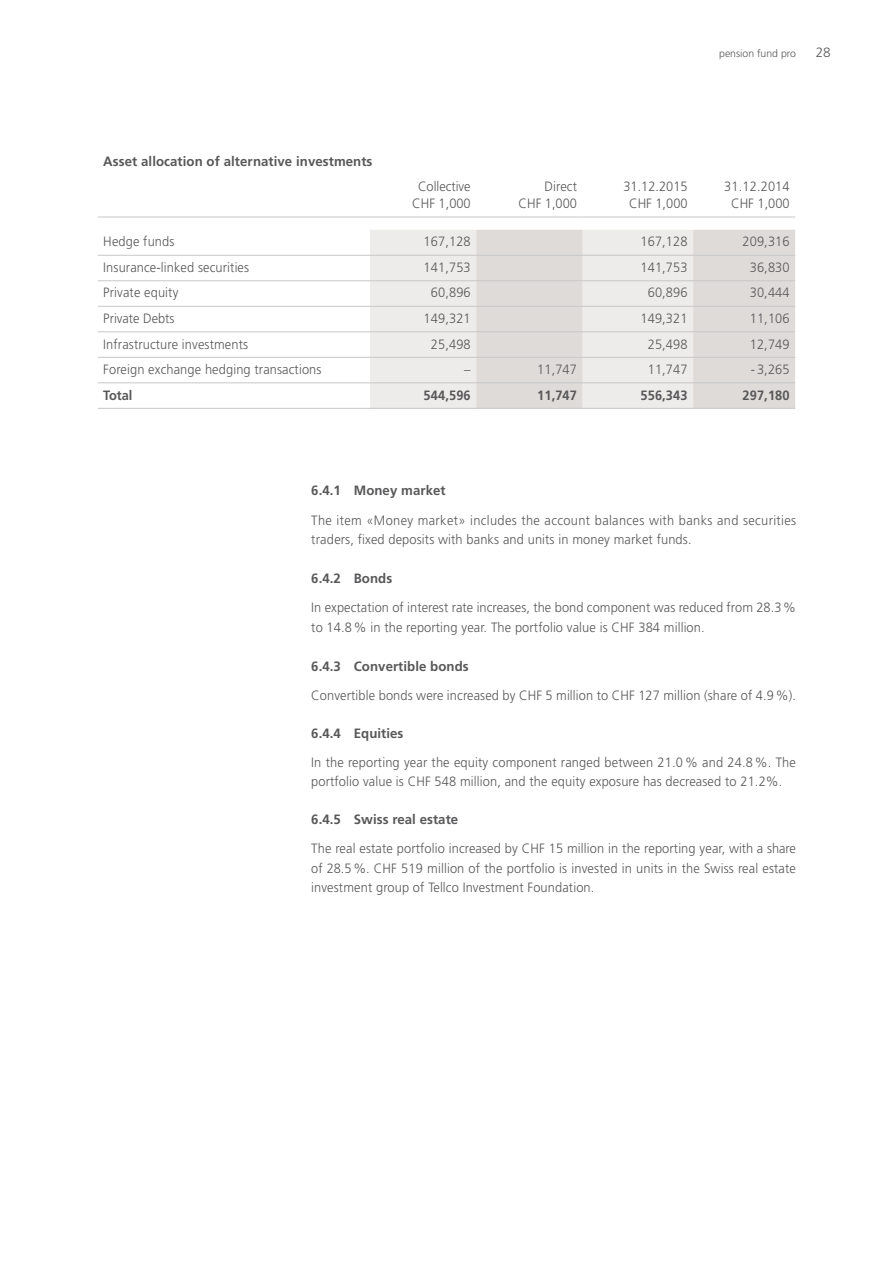
<style>
.page{position:relative;width:893px;height:1263px;background:#fff}
.page>*{position:absolute;margin:0;border:0;box-sizing:border-box;transform-origin:0 0}
.t1{font:300 13.5px/19.5px "Frutiger LT";letter-spacing:.01em;color:#58585a;text-align:center;scale:.95 1}
.t2{font:700 13.5px "Frutiger LT";letter-spacing:.005em;color:#58585a}
.t3{font:700 13.5px "Frutiger LT";letter-spacing:.005em;color:#58585a;scale:.95 1}
.t4{font:300 13.5px "Frutiger LT";letter-spacing:.01em;color:#58585a}
.t5{font:300 10.5px "Frutiger LT";color:#58585a}
</style>
<div class="page">
<div style="left:370px;top:230px;width:106px;height:178px;background:#eeecea"></div>
<svg style="left:476px;top:230px;width:319px;height:178px;background:#e3e0de"></svg>
<hr style="left:370px;top:280px;width:106px;height:1px;background:#c6c7c8">
<hr style="left:583px;top:280px;width:110px;height:1px;background:#c6c7c8">
<hr style="left:693px;top:280px;width:102px;height:1px;background:#c6c7c8">
<hr style="left:370px;top:306px;width:106px;height:1px;background:#c6c7c8">
<hr style="left:583px;top:306px;width:110px;height:1px;background:#c6c7c8">
<hr style="left:693px;top:306px;width:102px;height:1px;background:#c6c7c8">
<hr style="left:370px;top:331px;width:106px;height:1px;background:#c6c7c8">
<hr style="left:583px;top:331px;width:110px;height:1px;background:#c6c7c8">
<hr style="left:693px;top:331px;width:102px;height:1px;background:#c6c7c8">
<hr style="left:370px;top:357px;width:106px;height:1px;background:#c6c7c8">
<hr style="left:370px;top:382px;width:106px;height:1px;background:#c6c7c8">
<hr style="left:583px;top:382px;width:110px;height:1px;background:#c6c7c8">
<hr style="left:693px;top:382px;width:102px;height:1px;background:#c6c7c8">
<hr style="left:370px;top:408px;width:106px;height:1px;background:#c6c7c8">
<hr style="left:583px;top:408px;width:110px;height:1px;background:#c6c7c8">
<hr style="left:693px;top:408px;width:102px;height:1px;background:#c6c7c8">
<hr style="left:370px;top:255px;width:106px;height:1px;background:#c6c7c8">
<hr style="left:476px;top:255px;width:107px;height:1px;background:#c6c7c8">
<hr style="left:583px;top:255px;width:110px;height:1px;background:#c6c7c8">
<hr style="left:693px;top:255px;width:102px;height:1px;background:#c6c7c8">
<hr style="left:98px;top:217px;width:272px;height:1px;background:#c6c7c8">
<hr style="left:370px;top:217px;width:106px;height:1px;background:#c6c7c8">
<hr style="left:476px;top:217px;width:107px;height:1px;background:#c6c7c8">
<hr style="left:583px;top:217px;width:110px;height:1px;background:#c6c7c8">
<hr style="left:693px;top:217px;width:102px;height:1px;background:#c6c7c8">
<hr style="left:98px;top:255px;width:272px;height:1px;background:#c6c7c8">
<hr style="left:98px;top:280px;width:272px;height:1px;background:#c6c7c8">
<hr style="left:476px;top:280px;width:107px;height:1px;background:#c6c7c8">
<hr style="left:98px;top:306px;width:272px;height:1px;background:#c6c7c8">
<hr style="left:476px;top:306px;width:107px;height:1px;background:#c6c7c8">
<hr style="left:98px;top:331px;width:272px;height:1px;background:#c6c7c8">
<hr style="left:476px;top:331px;width:107px;height:1px;background:#c6c7c8">
<hr style="left:98px;top:357px;width:272px;height:1px;background:#c6c7c8">
<hr style="left:476px;top:357px;width:107px;height:1px;background:#c6c7c8">
<hr style="left:583px;top:357px;width:110px;height:1px;background:#c6c7c8">
<hr style="left:693px;top:357px;width:102px;height:1px;background:#c6c7c8">
<hr style="left:98px;top:382px;width:272px;height:1px;background:#c6c7c8">
<hr style="left:476px;top:382px;width:107px;height:1px;background:#c6c7c8">
<hr style="left:98px;top:408px;width:272px;height:1px;background:#c6c7c8">
<hr style="left:476px;top:408px;width:107px;height:1px;background:#c6c7c8">
<p class="t2" style="left:103px;top:153px;width:271px">Asset allocation of alternative investments</p>
<p class="t5" style="left:719px;top:48px;width:78px">pension fund pro</p>
<p class="t4" style="left:816px;top:45px;width:16px">28</p>
<p class="t1" style="left:412px;top:178px;width:63px;line-height:16.5px">Collective<br>CHF 1,000</p>
<p class="t1" style="left:519px;top:178px;width:63px;line-height:16.5px;text-align:right">Direct<br>CHF 1,000</p>
<p class="t1" style="left:623px;top:178px;width:69px;line-height:16.5px">31.12.2015<br>CHF 1,000</p>
<p class="t1" style="left:724px;top:178px;width:70px;line-height:16.5px">31.12.2014<br>CHF 1,000</p>
<p class="t1" style="left:103px;top:232px;width:76px">Hedge funds</p>
<p class="t1" style="left:424px;top:232px;width:51px">167,128</p>
<p class="t1" style="left:640px;top:232px;width:51px">167,128</p>
<p class="t1" style="left:742px;top:232px;width:51px">209,316</p>
<p class="t1" style="left:103px;top:258px;width:155px">Insurance-linked securities</p>
<p class="t1" style="left:424px;top:258px;width:51px">141,753</p>
<p class="t1" style="left:640px;top:258px;width:51px">141,753</p>
<p class="t1" style="left:750px;top:258px;width:43px">36,830</p>
<p class="t1" style="left:103px;top:283px;width:80px">Private equity</p>
<p class="t1" style="left:431px;top:283px;width:43px">60,896</p>
<p class="t1" style="left:648px;top:283px;width:43px">60,896</p>
<p class="t1" style="left:750px;top:283px;width:43px">30,444</p>
<p class="t1" style="left:103px;top:309px;width:76px">Private Debts</p>
<p class="t1" style="left:424px;top:309px;width:51px">149,321</p>
<p class="t1" style="left:640px;top:309px;width:51px">149,321</p>
<p class="t1" style="left:750px;top:309px;width:43px">11,106</p>
<p class="t1" style="left:103px;top:334px;width:154px">Infrastructure investments</p>
<p class="t1" style="left:431px;top:334px;width:43px">25,498</p>
<p class="t1" style="left:648px;top:334px;width:43px">25,498</p>
<p class="t1" style="left:750px;top:334px;width:43px">12,749</p>
<p class="t1" style="left:103px;top:360px;width:231px">Foreign exchange hedging transactions</p>
<p class="t1" style="left:464px;top:360px;width:8px">–</p>
<p class="t1" style="left:537px;top:360px;width:43px">11,747</p>
<p class="t1" style="left:648px;top:360px;width:43px">11,747</p>
<p class="t1" style="left:751px;top:360px;width:42px">- 3,265</p>
<p class="t3" style="left:103px;top:387px;width:32px">Total</p>
<p class="t3" style="left:424px;top:387px;width:51px">544,596</p>
<p class="t3" style="left:537px;top:387px;width:43px">11,747</p>
<p class="t3" style="left:640px;top:387px;width:51px">556,343</p>
<p class="t3" style="left:742px;top:387px;width:51px">297,180</p>
<p class="t2" style="left:311px;top:483px;width:136px">6.4.1 Money market</p>
<p class="t1" style="left:311px;top:510px;width:512px;text-align:left">The item «Money market» includes the account balances with banks and securities traders, fixed deposits with banks and units in money market funds.</p>
<p class="t2" style="left:311px;top:570px;width:82px">6.4.2 Bonds</p>
<p class="t1" style="left:311px;top:598px;width:512px;text-align:left">In expectation of interest rate increases, the bond component was reduced from 28.3% to 14.8% in the reporting year. The portfolio value is CHF 384 million.</p>
<p class="t2" style="left:311px;top:658px;width:159px">6.4.3 Convertible bonds</p>
<p class="t1" style="left:311px;top:686px;width:512px">Convertible bonds were increased by CHF 5 million to CHF 127 million (share of 4.9%).</p>
<p class="t2" style="left:311px;top:725px;width:94px">6.4.4 Equities</p>
<p class="t1" style="left:311px;top:753px;width:512px;text-align:left">In the reporting year the equity component ranged between 21.0 % and 24.8%. The portfolio value is CHF 548 million, and the equity exposure has decreased to 21.2%.</p>
<p class="t2" style="left:311px;top:811px;width:149px">6.4.5 Swiss real estate</p>
<p class="t1" style="left:311px;top:839px;width:512px;text-align:justify">The real estate portfolio increased by CHF 15 million in the reporting year, with a share of 28.5%. CHF 519 million of the portfolio is invested in units in the Swiss real estate investment group of Tellco Investment Foundation.</p>
</div>
